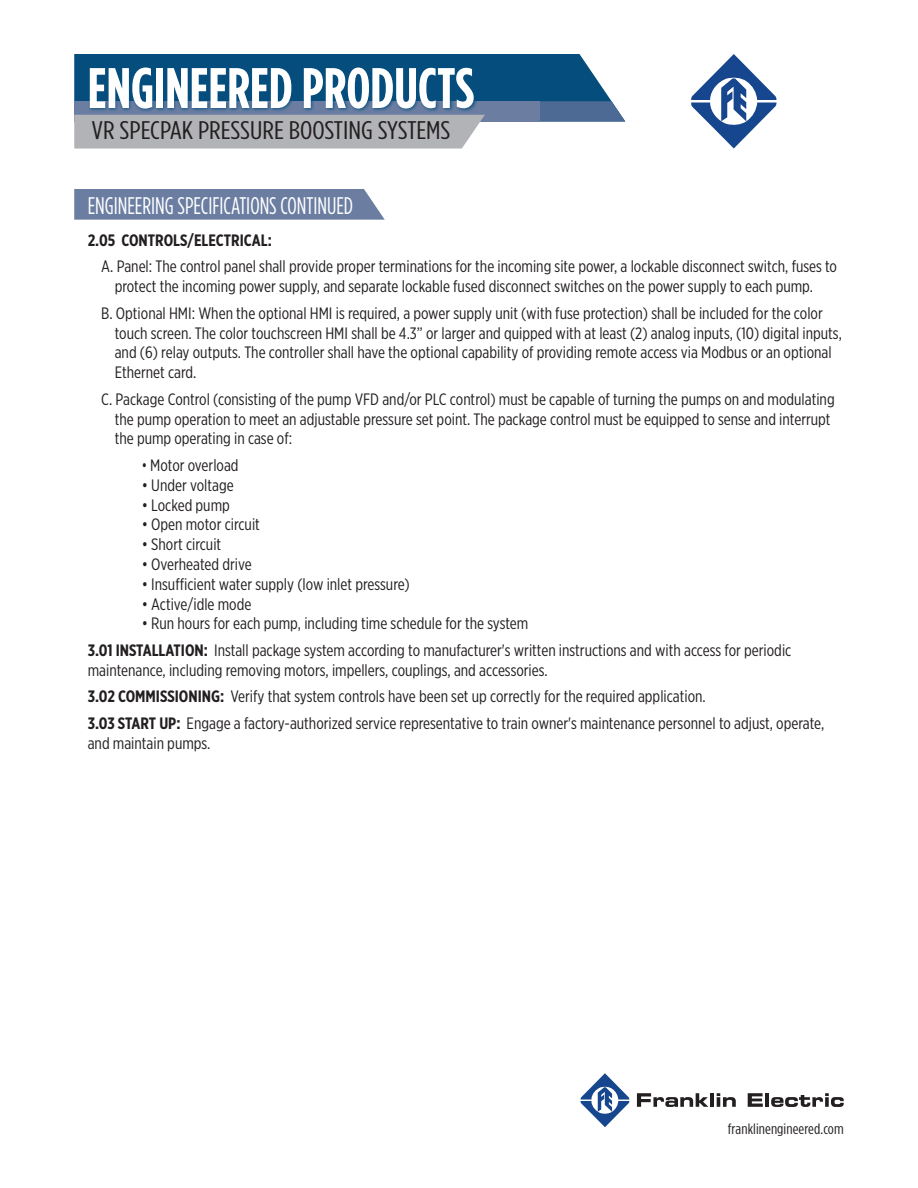
<style>
.page{position:relative;width:918px;height:1188px;background:#fff}
.page>*{position:absolute;margin:0;border:0;box-sizing:border-box;transform-origin:0 0}
.t1{font:700 57px "Gotham Condensed";color:#fff}
.t2{font:25.5px "Gotham Condensed";color:#231f20;scale:1.18 1}
.t3{font:24px "Gotham Condensed";color:#fff;scale:.95 1}
.t4{font:16.5px/19.8px "Gotham X Narrow";color:#231f20}
.t5{font:700 16.5px "Gotham X Narrow";color:#231f20}
.t6{font:14.85px "Gotham Condensed";letter-spacing:.005em;color:#231f20;scale:1.11 1}
.s1{font-family:"Gotham Condensed"}
.s2{font-weight:700}
</style>
<div class="page">
<svg style="left:637px;top:1093px;width:71px;height:14px"></svg>
<hr style="left:710px;top:1093px;width:4px;height:14px;background:#231f20">
<svg style="left:717px;top:1093px;width:19px;height:14px"></svg>
<svg style="left:748px;top:1093px;width:15px;height:14px"></svg>
<hr style="left:765px;top:1093px;width:4px;height:14px;background:#231f20">
<svg style="left:771px;top:1093px;width:73px;height:14px"></svg>
<svg style="left:581px;top:1073px;width:48px;height:54px"></svg>
<svg style="left:691px;top:54px;width:85px;height:94px"></svg>
<svg style="left:74px;top:54px;width:551px;height:94px"></svg>
<div style="left:88px;top:65px;width:390px;height:48px;background:#044d7c;opacity:.85"></div>
<svg style="left:74px;top:189px;width:311px;height:31px;background:#7183a6"></svg>
<h1 class="t1" style="left:88px;top:55px;width:388px">ENGINEERED PRODUCTS</h1>
<h2 class="t2" style="left:92px;top:116px;width:306px">VR SPECPAK PRESSURE BOOSTING SYSTEMS</h2>
<h3 class="t3" style="left:88px;top:192px;width:281px">ENGINEERING SPECIFICATIONS CONTINUED</h3>
<p class="t5" style="left:88px;top:230px;width:186px">2.05 CONTROLS/ELECTRICAL:</p>
<p class="t4" style="left:115px;top:257px;width:724px;text-indent:-13px">A. Panel: The control panel shall provide proper terminations for the incoming site power, a lockable disconnect switch, fuses to protect the incoming power supply, and separate lockable fused disconnect switches on the power supply to each pump.</p>
<p class="t4" style="left:115px;top:303px;width:729px;text-indent:-13px">B. Optional HMI: When the optional HMI is required, a power supply unit (with fuse protection) shall be included for the color touch screen. The color touchscreen HMI shall be 4.3” or larger and quipped with at least (2) analog inputs, (10) digital inputs, and (6) relay outputs. The controller shall have the optional capability of providing remote access via Modbus or an optional Ethernet card.</p>
<p class="t4" style="left:115px;top:389px;width:721px;text-indent:-13px">C. Package Control (consisting of the pump VFD and/or PLC control) must be capable of turning the pumps on and modulating the pump operation to meet an adjustable pressure set point. The package control must be equipped to sense and interrupt the pump operating in case of:</p>
<p class="t4" style="left:142px;top:455px;width:98px"><span class="s1">•</span> Motor overload</p>
<p class="t4" style="left:142px;top:475px;width:93px">• Under voltage</p>
<p class="t4" style="left:142px;top:495px;width:90px">• Locked pump</p>
<p class="t4" style="left:142px;top:514px;width:120px">• Open motor circuit</p>
<p class="t4" style="left:142px;top:534px;width:81px">• Short circuit</p>
<p class="t4" style="left:142px;top:554px;width:112px">• Overheated drive</p>
<p class="t4" style="left:142px;top:574px;width:270px">• Insufficient water supply (low inlet pressure)</p>
<p class="t4" style="left:142px;top:594px;width:111px">• Active/idle mode</p>
<p class="t4" style="left:88px;top:610px;width:705px;line-height:26.5px;text-indent:54px">• Run hours for each pump, including time schedule for the system<br><span class="s2">3.01 INSTALLATION:</span> Install package system according to manufacturer's written instructions and with access for periodic</p>
<p class="t4" style="left:88px;top:656px;width:738px;line-height:26.5px">maintenance, including removing motors, impellers, couplings, and accessories.<br><span class="s2">3.02 COMMISSIONING:</span> Verify that system controls have been set up correctly for the required application.<br><span class="s2">3.03 START UP:</span> Engage a factory-authorized service representative to train owner's maintenance personnel to adjust, operate,</p>
<p class="t4" style="left:88px;top:733px;width:124px">and maintain pumps.</p>
<p class="t6" style="left:728px;top:1120px;width:106px">franklinengineered.com</p>
</div>
